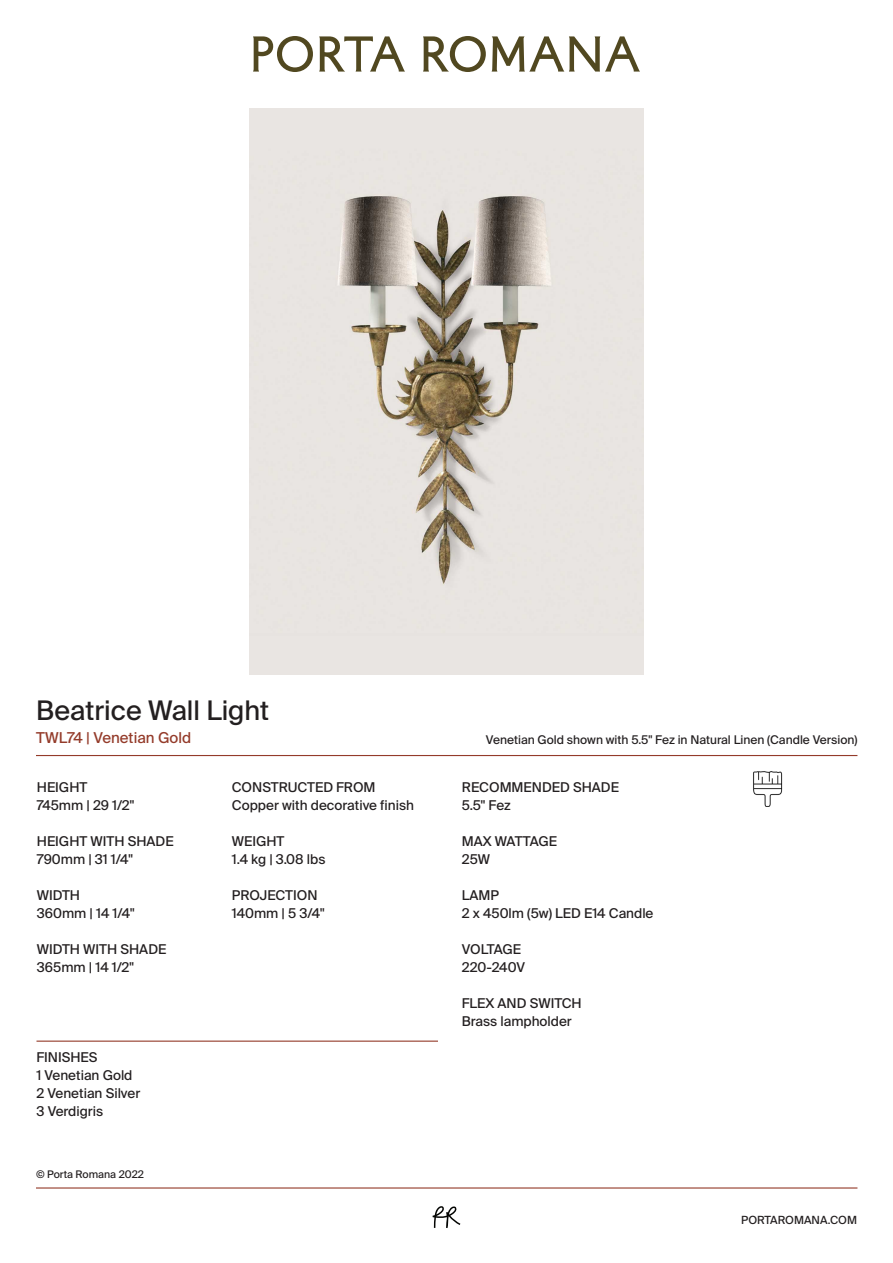
<style>
.page{position:relative;width:893px;height:1263px;background:#fff}
.page>*{position:absolute;margin:0;border:0;box-sizing:border-box;transform-origin:0 0}
.t1{font:27px "Suisse Intl";color:#231f20}
.t2{font:15px "Suisse Intl";color:#943b2a}
.t3{font:13.5px/18px "Suisse Intl";color:#231f20}
.t4{font:12px "Suisse Intl";color:#231f20}
.t5{font:11.25px "Suisse Intl";color:#231f20}
.t6{font:10.5px "Suisse Intl";color:#231f20}
</style>
<div class="page">
<hr style="left:36px;top:755px;width:821px;height:1px;background:#943b2a">
<img style="left:250px;top:108px;width:393px;height:566px">
<svg style="left:253px;top:36px;width:60px;height:36px"></svg>
<svg style="left:319px;top:36px;width:86px;height:36px"></svg>
<svg style="left:423px;top:36px;width:63px;height:36px"></svg>
<svg style="left:492px;top:36px;width:148px;height:36px"></svg>
<hr style="left:36px;top:1040px;width:402px;height:2px;background:#943b2a">
<svg style="left:433px;top:1206px;width:27px;height:22px"></svg>
<hr style="left:36px;top:1187px;width:821px;height:1px;background:#943b2a">
<img style="left:753px;top:772px;width:30px;height:35px">
<h1 class="t1" style="left:36px;top:695px;width:235px">Beatrice Wall Light</h1>
<p class="t2" style="left:36px;top:729px;width:157px">TWL74 | Venetian Gold</p>
<p class="t4" style="left:486px;top:733px;width:373px">Venetian Gold shown with 5.5" Fez in Natural Linen (Candle Version)</p>
<p class="t3" style="left:37px;top:778px;width:99px">HEIGHT<br>745mm | 29 1/2"</p>
<p class="t3" style="left:37px;top:832px;width:138px">HEIGHT WITH SHADE<br>790mm | 31 1/4"</p>
<p class="t3" style="left:37px;top:886px;width:99px">WIDTH<br>360mm | 14 1/4"</p>
<p class="t3" style="left:37px;top:940px;width:131px">WIDTH WITH SHADE<br>365mm | 14 1/2"</p>
<p class="t3" style="left:36px;top:1048px;width:105px">FINISHES<br>1 Venetian Gold<br>2 Venetian Silver<br>3 Verdigris</p>
<p class="t6" style="left:36px;top:1168px;width:109px">© Porta Romana 2022</p>
<p class="t3" style="left:232px;top:778px;width:184px">CONSTRUCTED FROM<br>Copper with decorative finish</p>
<p class="t3" style="left:232px;top:832px;width:95px">WEIGHT<br>1.4 kg | 3.08 lbs</p>
<p class="t3" style="left:232px;top:886px;width:94px">PROJECTION<br>140mm | 5 3/4"</p>
<p class="t3" style="left:462px;top:778px;width:159px">RECOMMENDED SHADE<br>5.5" Fez</p>
<p class="t3" style="left:462px;top:832px;width:97px">MAX WATTAGE<br>25W</p>
<p class="t3" style="left:462px;top:886px;width:193px">LAMP<br>2 x 450lm (5w) LED E14 Candle</p>
<p class="t3" style="left:462px;top:940px;width:65px">VOLTAGE<br>220-240V</p>
<p class="t3" style="left:462px;top:994px;width:121px">FLEX AND SWITCH<br>Brass lampholder</p>
<p class="t5" style="left:741px;top:1213px;width:117px">PORTAROMANA.COM</p>
</div>
